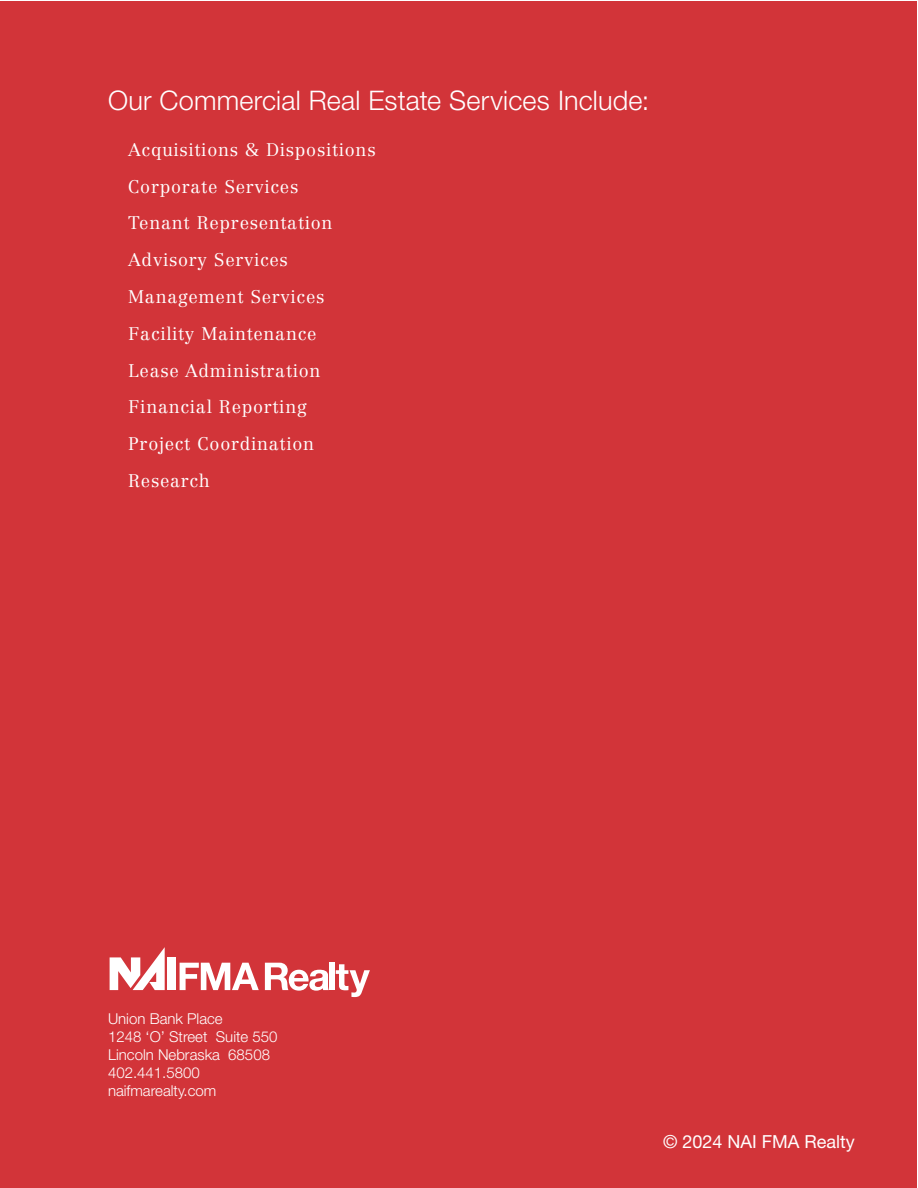
<style>
.page{position:relative;width:918px;height:1188px;background:#fff}
.page>*{position:absolute;margin:0;border:0;box-sizing:border-box;transform-origin:0 0}
.t1{font:300 27px "Helvetica Neue LT Std";letter-spacing:.005em;color:#fff}
.Subhead{font:300 18px "Centennial LT Std";letter-spacing:.04em;color:#fff}
.t2{font:18px "Helvetica Neue LT Std";color:#fff}
.t3{font:300 15px "Helvetica Neue LT Std";color:#fff}
</style>
<div class="page">
<div style="left:1px;top:1px;width:916px;height:1186px;background:#d23439"></div>
<div style="left:168px;top:957px;width:8px;height:33px;background:#fff"></div>
<svg style="left:110px;top:947px;width:55px;height:43px"></svg>
<svg style="left:180px;top:963px;width:79px;height:27px"></svg>
<svg style="left:265px;top:963px;width:64px;height:28px"></svg>
<div style="left:329px;top:963px;width:6px;height:27px;background:#fff"></div>
<svg style="left:336px;top:964px;width:34px;height:33px"></svg>
<p class="t1" style="left:108px;top:84px;width:543px">Our Commercial Real Estate Services Include:</p>
<p class="Subhead" style="left:128px;top:139px;width:249px">Acquisitions &amp; Dispositions</p>
<p class="Subhead" style="left:128px;top:176px;width:172px">Corporate Services</p>
<p class="Subhead" style="left:128px;top:212px;width:206px">Tenant Representation</p>
<p class="Subhead" style="left:128px;top:249px;width:161px">Advisory Services</p>
<p class="Subhead" style="left:128px;top:286px;width:198px">Management Services</p>
<p class="Subhead" style="left:128px;top:323px;width:190px">Facility Maintenance</p>
<p class="Subhead" style="left:128px;top:359px;width:194px">Lease Administration</p>
<p class="Subhead" style="left:128px;top:396px;width:180px">Financial Reporting</p>
<p class="Subhead" style="left:128px;top:433px;width:187px">Project Coordination</p>
<p class="Subhead" style="left:128px;top:470px;width:83px">Research</p>
<p class="t3" style="left:108px;top:1009px;width:116px">Union Bank Place</p>
<p class="t3" style="left:108px;top:1027px;width:171px">1248 ‘O’ Street Suite 550</p>
<p class="t3" style="left:108px;top:1045px;width:164px">Lincoln Nebraska 68508</p>
<p class="t3" style="left:108px;top:1063px;width:93px">402.441.5800</p>
<p class="t3" style="left:108px;top:1081px;width:110px">naifmarealty.com</p>
<p class="t2" style="left:663px;top:1131px;width:193px">© 2024 NAI FMA Realty</p>
</div>
